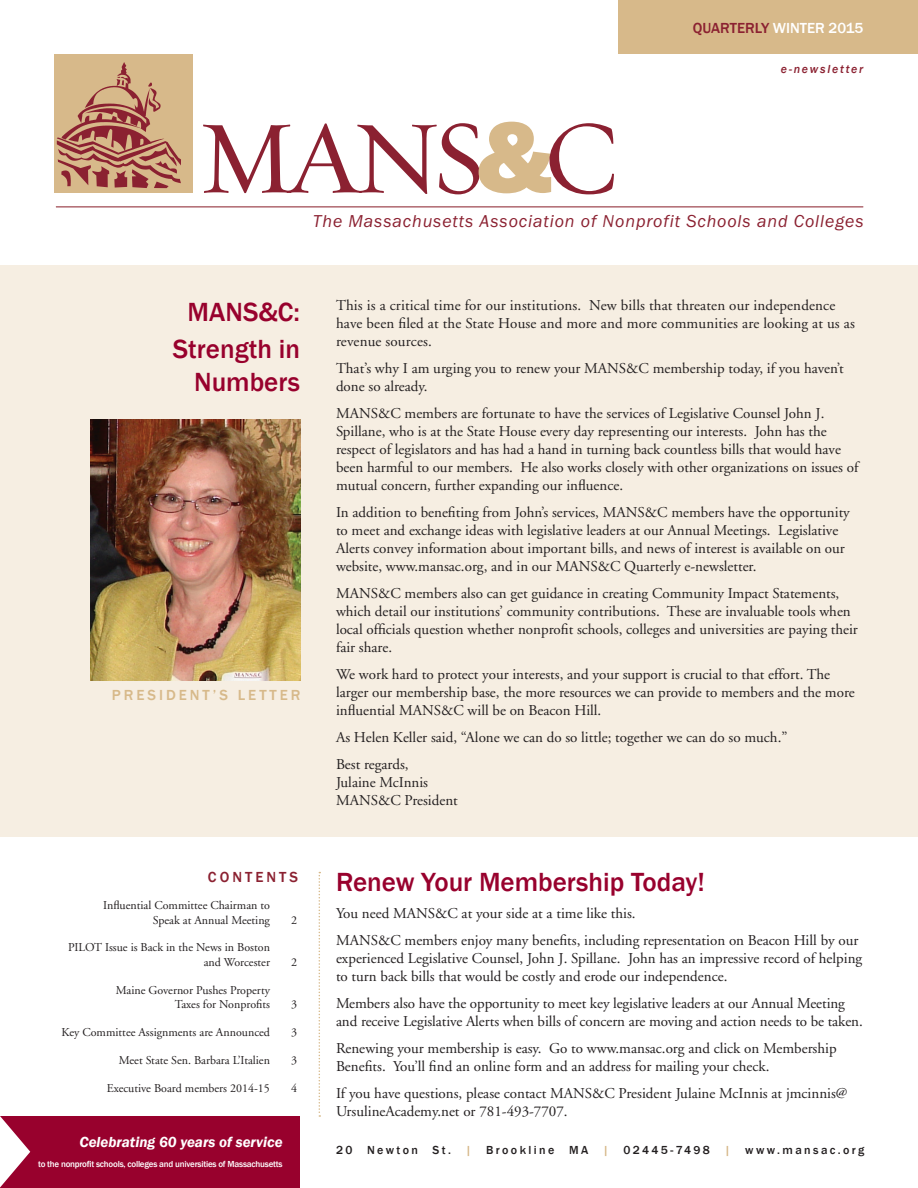
<style>
.page{position:relative;width:918px;height:1188px;background:#fff}
.page>*{position:absolute;margin:0;border:0;box-sizing:border-box;transform-origin:0 0}
.t1{font:104.4px "Requiem Text";color:#8b2131}
.t2{font:500 27px/36.9px "Franklin Gothic";color:#98012d;text-align:center}
.t3{font:italic 17.85px "Franklin Gothic";letter-spacing:.05em;color:#8b2131}
.t4{font:15px/18px "Adobe Garamond";color:#231f20}
.t5{font:italic 600 15px "Franklin Gothic";color:#fff}
.t6{font:500 15px "Franklin Gothic";color:#fff}
.t7{font:500 15px "Franklin Gothic";letter-spacing:.2em;color:#d7b98a}
.t8{font:500 15px "Franklin Gothic";letter-spacing:.2em;color:#8b2131}
.t9{font:12px/14.4px "Adobe Garamond";color:#231f20;text-align:right}
.t10{font:500 12px "Franklin Gothic";letter-spacing:.2em;color:#231f20}
.t11{font:italic 500 12px "Franklin Gothic";letter-spacing:.15em;color:#8b2131}
.t12{font:500 9px "Franklin Gothic";letter-spacing:-.025em;color:#fff}
.s1{color:#8b2131}
.s2{font-family:"Franklin Gothic";font-weight:800;color:#d7b98a}
.s3{color:#d7b98a}
</style>
<div class="page">
<div style="left:0;top:266px;width:918px;height:571px;background:#f6eee2"></div>
<div style="left:618px;top:0;width:300px;height:54px;background:#d7b98a"></div>
<div style="left:0;top:1116px;width:300px;height:72px;background:#98012d"></div>
<svg style="left:0;top:1116px;width:30px;height:72px"></svg>
<div style="left:55px;top:54px;width:138px;height:138px;background:#d7b98a"></div>
<svg style="left:57px;top:62px;width:124px;height:126px"></svg>
<hr style="left:56px;top:207px;width:807px;height:1px;background:#8b2131">
<img style="left:91px;top:420px;width:210px;height:261px">
<svg style="left:319px;top:872px;width:1px;height:245px"></svg>
<p class="t6" style="left:693px;top:18px;width:172px"><span class="s1">QUARTERLY</span> WINTER 2015</p>
<p class="t11" style="left:781px;top:61px;width:84px">e-newsletter</p>
<h1 class="t1" style="left:197px;top:92px;width:425px">MANS<span class="s2">&amp;</span>C</h1>
<p class="t3" style="left:313px;top:210px;width:552px">The Massachusetts Association of Nonprofit Schools and Colleges</p>
<h2 class="t2" style="left:173px;top:294px;width:129px">MANS&amp;C:<br>Strength in</h2>
<h2 class="t2" style="left:194px;top:364px;width:107px">Numbers</h2>
<p class="t7" style="left:112px;top:685px;width:190px">PRESIDENT’S LETTER</p>
<p class="t4" style="left:336px;top:297px;width:520px">This is a critical time for our institutions. New bills that threaten our independence have been filed at the State House and more and more communities are looking at us as revenue sources.</p>
<p class="t4" style="left:336px;top:360px;width:509px">That’s why I am urging you to renew your MANS&amp;C membership today, if you haven’t done so already.</p>
<p class="t4" style="left:336px;top:405px;width:524px">MANS&amp;C members are fortunate to have the services of Legislative Counsel John J.<br>Spillane, who is at the State House every day representing our interests. John has the respect of legislators and has had a hand in turning back countless bills that would have been harmful to our members. He also works closely with other organizations on issues of mutual concern, further expanding our influence.</p>
<p class="t4" style="left:336px;top:504px;width:515px">In addition to benefiting from John’s services, MANS&amp;C members have the opportunity to meet and exchange ideas with legislative leaders at our Annual Meetings. Legislative Alerts convey information about important bills, and news of interest is available on our website, www.mansac.org, and in our MANS&amp;C Quarterly e-newsletter.</p>
<p class="t4" style="left:336px;top:585px;width:523px">MANS&amp;C members also can get guidance in creating Community Impact Statements, which detail our institutions’ community contributions. These are invaluable tools when local officials question whether nonprofit schools, colleges and universities are paying their fair share.</p>
<p class="t4" style="left:336px;top:666px;width:520px">We work hard to protect your interests, and your support is crucial to that effort. The larger our membership base, the more resources we can provide to members and the more influential MANS&amp;C will be on Beacon Hill.</p>
<p class="t4" style="left:336px;top:724px;width:453px;line-height:27px">As Helen Keller said, “Alone we can do so little; together we can do so much.”<br>Best regards,</p>
<p class="t4" style="left:336px;top:774px;width:123px">Julaine McInnis<br>MANS&amp;C President</p>
<p class="t8" style="left:208px;top:868px;width:92px">CONTENTS</p>
<h2 class="t2" style="left:336px;top:864px;width:370px">Renew Your Membership Today!</h2>
<p class="t4" style="left:336px;top:900px;width:524px;line-height:27px">You need MANS&amp;C at your side at a time like this.<br>MANS&amp;C members enjoy many benefits, including representation on Beacon Hill by our</p>
<p class="t4" style="left:336px;top:949px;width:528px">experienced Legislative Counsel, John J. Spillane. John has an impressive record of helping to turn back bills that would be costly and erode our independence.</p>
<p class="t4" style="left:336px;top:994px;width:528px">Members also have the opportunity to meet key legislative leaders at our Annual Meeting and receive Legislative Alerts when bills of concern are moving and action needs to be taken.</p>
<p class="t4" style="left:336px;top:1039px;width:502px">Renewing your membership is easy. Go to www.mansac.org and click on Membership<br>Benefits. You’ll find an online form and an address for mailing your check.</p>
<p class="t4" style="left:336px;top:1084px;width:513px">If you have questions, please contact MANS&amp;C President Julaine McInnis at jmcinnis@<br>UrsulineAcademy.net or 781-493-7707.</p>
<p class="t9" style="left:103px;top:898px;width:168px">Influential Committee Chairman to<br>Speak at Annual Meeting</p>
<p class="t9" style="left:291px;top:913px;width:7px">2</p>
<p class="t9" style="left:68px;top:941px;width:203px">PILOT Issue is Back in the News in Boston and Worcester</p>
<p class="t9" style="left:291px;top:955px;width:7px">2</p>
<p class="t9" style="left:116px;top:983px;width:156px">Maine Governor Pushes Property<br>Taxes for Nonprofits</p>
<p class="t9" style="left:291px;top:997px;width:7px">3</p>
<p class="t9" style="left:61px;top:1025px;width:210px">Key Committee Assignments are Announced</p>
<p class="t9" style="left:291px;top:1025px;width:7px">3</p>
<p class="t9" style="left:119px;top:1053px;width:153px">Meet State Sen. Barbara L’Italien</p>
<p class="t9" style="left:291px;top:1053px;width:7px">3</p>
<p class="t9" style="left:107px;top:1081px;width:165px">Executive Board members 2014-15</p>
<p class="t9" style="left:291px;top:1081px;width:7px">4</p>
<p class="t5" style="left:79px;top:1132px;width:205px">Celebrating 60 years of service</p>
<p class="t12" style="left:38px;top:1158px;width:246px">to the nonprofit schools, colleges and universities of Massachusetts</p>
<p class="t10" style="left:336px;top:1143px;width:530px">20 Newton St. <span class="s3">|</span> Brookline MA <span class="s3">|</span> 02445-7498 <span class="s3">|</span> www.mansac.org</p>
</div>
